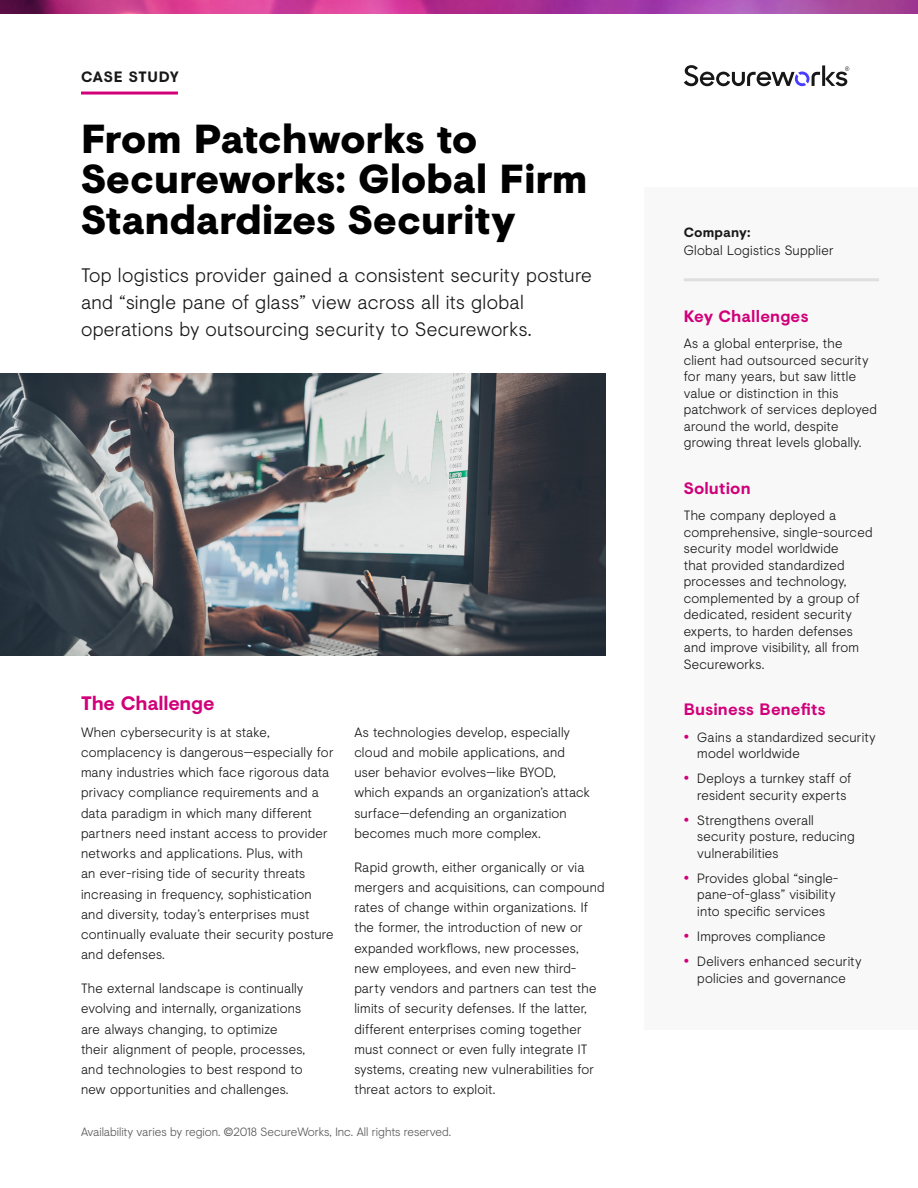
<style>
.page{position:relative;width:918px;height:1188px;background:#fff}
.page>*{position:absolute;margin:0;border:0;box-sizing:border-box;transform-origin:0 0}
.t1{font:900 40.5px/40.5px "Visuelt";letter-spacing:-.01em;color:#000}
.t2{font:300 19.5px/27px "Visuelt";letter-spacing:.015em;color:#181818}
.t3{font:700 19.5px "Visuelt";letter-spacing:-.005em;color:#d1007a}
.t4{font:700 16.5px "Visuelt";letter-spacing:.01em;color:#d1007a}
.t5{font:700 15px "Visuelt";letter-spacing:.05em;color:#181818}
.t6{font:300 13.5px/20.2px "Visuelt";letter-spacing:.015em;color:#181818}
.t7{font:700 13.5px "Visuelt";letter-spacing:.01em;color:#181818}
.t8{font:300 12px "Visuelt";letter-spacing:-.005em;color:#5a5a5a}
.s1{font-weight:900;font-size:15px;color:#d1007a}
</style>
<div class="page">
<div style="left:645px;top:188px;width:273px;height:842px;background:#f8f8f8"></div>
<hr style="left:684px;top:278px;width:195px;height:3px;background:#dfdfdf">
<svg style="left:684px;top:65px;width:165px;height:21px"></svg>
<img style="left:0;top:373px;width:606px;height:282px">
<hr style="left:81px;top:92px;width:97px;height:3px;background:#d1007a">
<img style="left:0;top:0;width:918px;height:14px">
<p class="t5" style="left:81px;top:65px;width:99px">CASE STUDY</p>
<h1 class="t1" style="left:81px;top:117px;width:508px">From Patchworks to<br>Secureworks: Global Firm<br>Standardizes Security</h1>
<h2 class="t2" style="left:81px;top:261px;width:512px">Top logistics provider gained a consistent security posture and “single pane of glass” view across all its global operations by outsourcing security to Secureworks.</h2>
<h2 class="t3" style="left:81px;top:688px;width:135px">The Challenge</h2>
<p class="t6" style="left:81px;top:721px;width:254px">When cybersecurity is at stake, complacency is dangerous—especially for many industries which face rigorous data privacy compliance requirements and a data paradigm in which many different partners need instant access to provider networks and applications. Plus, with<br>an ever-rising tide of security threats increasing in frequency, sophistication and diversity, today’s enterprises must continually evaluate their security posture and defenses.</p>
<p class="t6" style="left:81px;top:978px;width:226px">The external landscape is continually evolving and internally, organizations are always changing, to optimize their alignment of people, processes, and technologies to best respond to new opportunities and challenges.</p>
<p class="t6" style="left:354px;top:721px;width:237px">As technologies develop, especially cloud and mobile applications, and user behavior evolves—like BYOD, which expands an organization’s attack surface—defending an organization becomes much more complex.</p>
<p class="t6" style="left:354px;top:856px;width:252px">Rapid growth, either organically or via mergers and acquisitions, can compound rates of change within organizations. If the former, the introduction of new or expanded workflows, new processes, new employees, and even new third&shy;party vendors and partners can test the limits of security defenses. If the latter, different enterprises coming together must connect or even fully integrate IT systems, creating new vulnerabilities for threat actors to exploit.</p>
<p class="t8" style="left:81px;top:1123px;width:372px">Availability varies by region. ©2018 SecureWorks, Inc. All rights reserved.</p>
<p class="t7" style="left:684px;top:222px;width:68px">Company:</p>
<p class="t6" style="left:684px;top:239px;width:151px">Global Logistics Supplier</p>
<p class="t4" style="left:684px;top:304px;width:126px">Key Challenges</p>
<p class="t6" style="left:684px;top:334px;width:195px;line-height:16.5px">As a global enterprise, the client had outsourced security for many years, but saw little value or distinction in this patchwork of services deployed around the world, despite growing threat levels globally.</p>
<p class="t4" style="left:684px;top:476px;width:68px">Solution</p>
<p class="t6" style="left:684px;top:506px;width:190px;line-height:16.5px">The company deployed a comprehensive, single-sourced security model worldwide<br>that provided standardized processes and technology, complemented by a group of dedicated, resident security experts, to harden defenses and improve visibility, all from<br>Secureworks.</p>
<p class="t4" style="left:684px;top:697px;width:143px">Business Benefits</p>
<p class="t6" style="left:697px;top:728px;width:180px;line-height:16.5px;text-indent:-14px"><span class="s1">•</span> Gains a standardized security model worldwide</p>
<p class="t6" style="left:697px;top:769px;width:156px;line-height:16.5px;text-indent:-14px"><span class="s1">•</span> Deploys a turnkey staff of resident security experts</p>
<p class="t6" style="left:697px;top:811px;width:159px;line-height:16.5px;text-indent:-14px"><span class="s1">•</span> Strengthens overall security posture, reducing vulnerabilities</p>
<p class="t6" style="left:697px;top:869px;width:143px;line-height:16.5px;text-indent:-14px"><span class="s1">•</span> Provides global “single&shy;pane-of-glass” visibility into specific services</p>
<p class="t6" style="left:684px;top:926px;width:143px"><span class="s1">•</span> Improves compliance</p>
<p class="t6" style="left:684px;top:953px;width:179px;line-height:16.5px;text-align:center"><span class="s1">•</span> Delivers enhanced security policies and governance</p>
</div>
